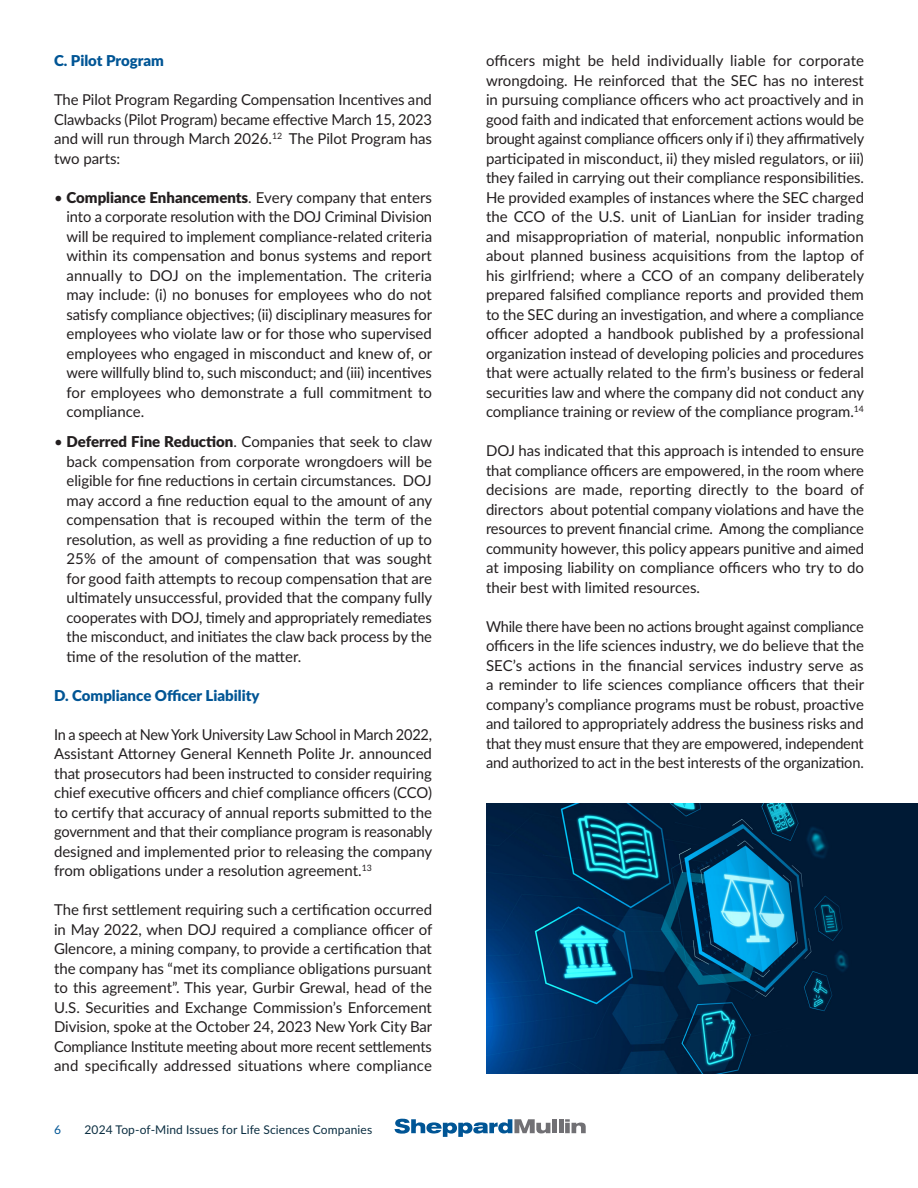
<style>
.page{position:relative;width:918px;height:1188px;background:#fff}
.page>*{position:absolute;margin:0;border:0;box-sizing:border-box;transform-origin:0 0}
.t1{font:15px/19.5px "Lato";color:#231f20;text-align:justify}
.t2{font:900 15px "Lato";color:#005595}
.t3{font:12px "Lato";letter-spacing:.01em;color:#0b2e41}
.t4{font:12px "Lato";color:#005595}
.s1{font-weight:900}
</style>
<div class="page">
<svg style="left:395px;top:1119px;width:155px;height:18px"></svg>
<div style="left:552px;top:1119px;width:5px;height:14px;background:#717074"></div>
<hr style="left:559px;top:1119px;width:4px;height:14px;background:#717074">
<svg style="left:565px;top:1119px;width:21px;height:14px"></svg>
<img style="left:486px;top:804px;width:432px;height:269px">
<p class="t2" style="left:54px;top:49px;width:111px">C. Pilot Program</p>
<p class="t1" style="left:54px;top:89px;width:380px">The Pilot Program Regarding Compensation Incentives and Clawbacks (Pilot Program) became effective March 15, 2023 and will run through March 2026.<sup>12</sup> The Pilot Program has two parts:</p>
<p class="t1" style="left:67px;top:187px;width:367px;text-indent:-13px">• <span class="s1">Compliance Enhancements</span>. Every company that enters into a corporate resolution with the DOJ Criminal Division will be required to implement compliance-related criteria within its compensation and bonus systems and report annually to DOJ on the implementation. The criteria may include: (i) no bonuses for employees who do not satisfy compliance objectives; (ii) disciplinary measures for employees who violate law or for those who supervised employees who engaged in misconduct and knew of, or were willfully blind to, such misconduct; and (iii) incentives for employees who demonstrate a full commitment to compliance.</p>
<p class="t1" style="left:67px;top:432px;width:367px;text-indent:-13px">• <span class="s1">Deferred Fine Reduction</span>. Companies that seek to claw back compensation from corporate wrongdoers will be eligible for fine reductions in certain circumstances. DOJ may accord a fine reduction equal to the amount of any compensation that is recouped within the term of the resolution, as well as providing a fine reduction of up to 25% of the amount of compensation that was sought for good faith attempts to recoup compensation that are ultimately unsuccessful, provided that the company fully cooperates with DOJ, timely and appropriately remediates the misconduct, and initiates the claw back process by the time of the resolution of the matter.</p>
<p class="t2" style="left:54px;top:684px;width:207px">D. Compliance Officer Liability</p>
<p class="t1" style="left:54px;top:724px;width:380px">In a speech at New York University Law School in March 2022, Assistant Attorney General Kenneth Polite Jr. announced that prosecutors had been instructed to consider requiring chief executive officers and chief compliance officers (CCO) to certify that accuracy of annual reports submitted to the government and that their compliance program is reasonably designed and implemented prior to releasing the company from obligations under a resolution agreement.<sup>13</sup></p>
<p class="t1" style="left:54px;top:900px;width:380px">The first settlement requiring such a certification occurred in May 2022, when DOJ required a compliance officer of Glencore, a mining company, to provide a certification that the company has “met its compliance obligations pursuant to this agreement”. This year, Gurbir Grewal, head of the U.S. Securities and Exchange Commission’s Enforcement Division, spoke at the October 24, 2023 New York City Bar Compliance Institute meeting about more recent settlements and specifically addressed situations where compliance</p>
<p class="t4" style="left:54px;top:1121px;width:8px">6</p>
<p class="t3" style="left:85px;top:1121px;width:289px">2024 Top-of-Mind Issues for Life Sciences Companies</p>
<p class="t1" style="left:486px;top:50px;width:380px">officers might be held individually liable for corporate wrongdoing. He reinforced that the SEC has no interest in pursuing compliance officers who act proactively and in good faith and indicated that enforcement actions would be brought against compliance officers only if i) they affirmatively participated in misconduct, ii) they misled regulators, or iii) they failed in carrying out their compliance responsibilities.<br>He provided examples of instances where the SEC charged the CCO of the U.S. unit of LianLian for insider trading and misappropriation of material, nonpublic information about planned business acquisitions from the laptop of his girlfriend; where a CCO of an company deliberately prepared falsified compliance reports and provided them to the SEC during an investigation, and where a compliance officer adopted a handbook published by a professional organization instead of developing policies and procedures that were actually related to the firm’s business or federal securities law and where the company did not conduct any compliance training or review of the compliance program.<sup>14</sup></p>
<p class="t1" style="left:486px;top:440px;width:380px">DOJ has indicated that this approach is intended to ensure that compliance officers are empowered, in the room where decisions are made, reporting directly to the board of directors about potential company violations and have the resources to prevent financial crime. Among the compliance community however, this policy appears punitive and aimed at imposing liability on compliance officers who try to do their best with limited resources.</p>
<p class="t1" style="left:486px;top:616px;width:380px">While there have been no actions brought against compliance officers in the life sciences industry, we do believe that the SEC’s actions in the financial services industry serve as a reminder to life sciences compliance officers that their company’s compliance programs must be robust, proactive and tailored to appropriately address the business risks and that they must ensure that they are empowered, independent and authorized to act in the best interests of the organization.</p>
</div>
